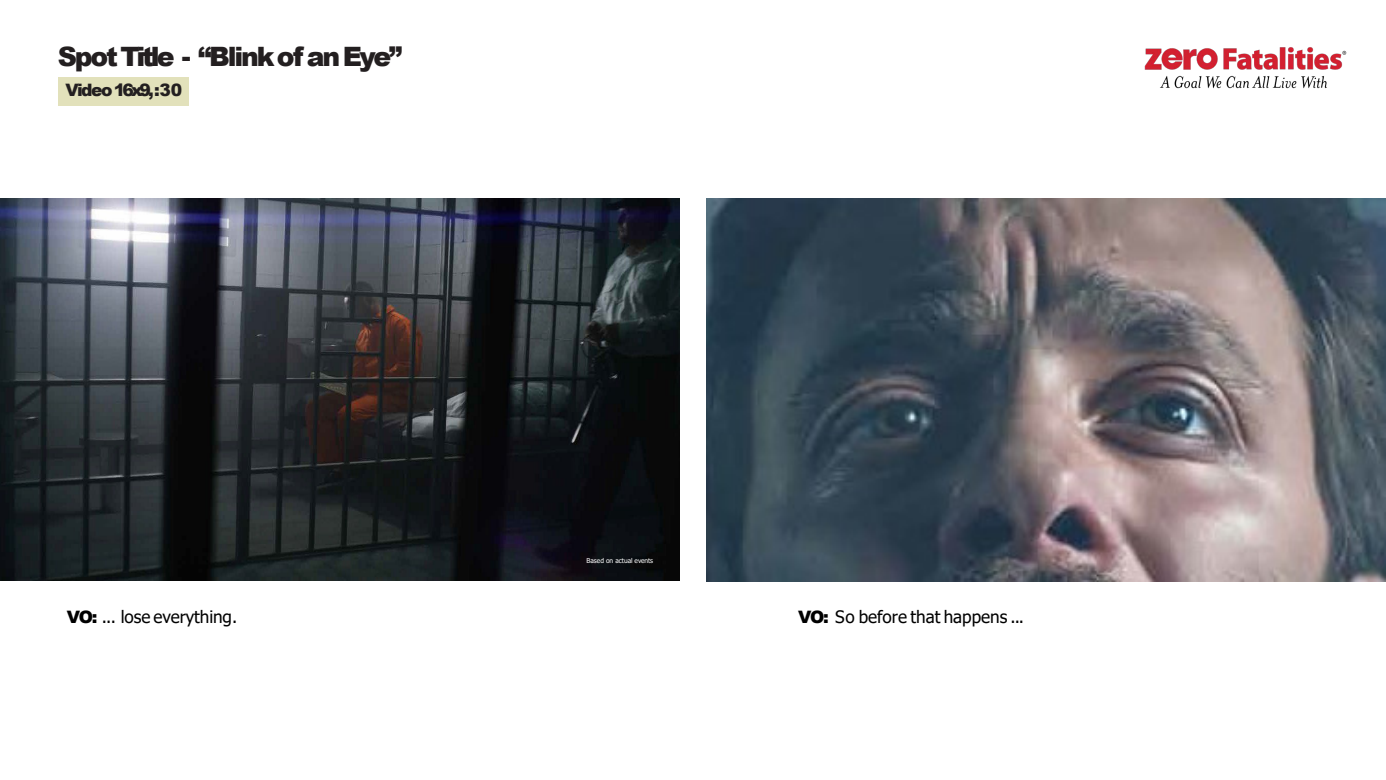
<style>
.page{position:relative;width:1386px;height:780px;background:#fff}
.page>*{position:absolute;margin:0;border:0;box-sizing:border-box;transform-origin:0 0}
.t1{font:900 26.69px "Arial";letter-spacing:-.085em;color:#231f20}
.t2{font:17.15px "Tahoma";color:#000}
.t3{font:900 17.15px "Arial";letter-spacing:-.09em;color:#231f20}
.t4{font:6.65px "Tahoma";color:#fff}
.s1{font-family:"Arial";font-weight:900}
</style>
<div class="page">
<img style="left:0;top:198px;width:679px;height:382px">
<div style="left:58px;top:77px;width:130px;height:28px;background:#e2e1bb"></div>
<img style="left:1144px;top:47px;width:203px;height:42px">
<img style="left:706px;top:198px;width:679px;height:382px">
<h2 class="t1" style="left:58px;top:37px;width:346px">Spot Title - “Blink of an Eye”</h2>
<p class="t3" style="left:65px;top:77px;width:118px">Video 16x9,:30</p>
<p class="t2" style="left:67px;top:605px;width:172px"><span class="s1">VO:</span> ... lose everything.</p>
<p class="t4" style="left:586px;top:556px;width:68px">Based on actual events</p>
<p class="t2" style="left:798px;top:605px;width:227px"><span class="s1">VO:</span> So before that happens ...</p>
</div>
